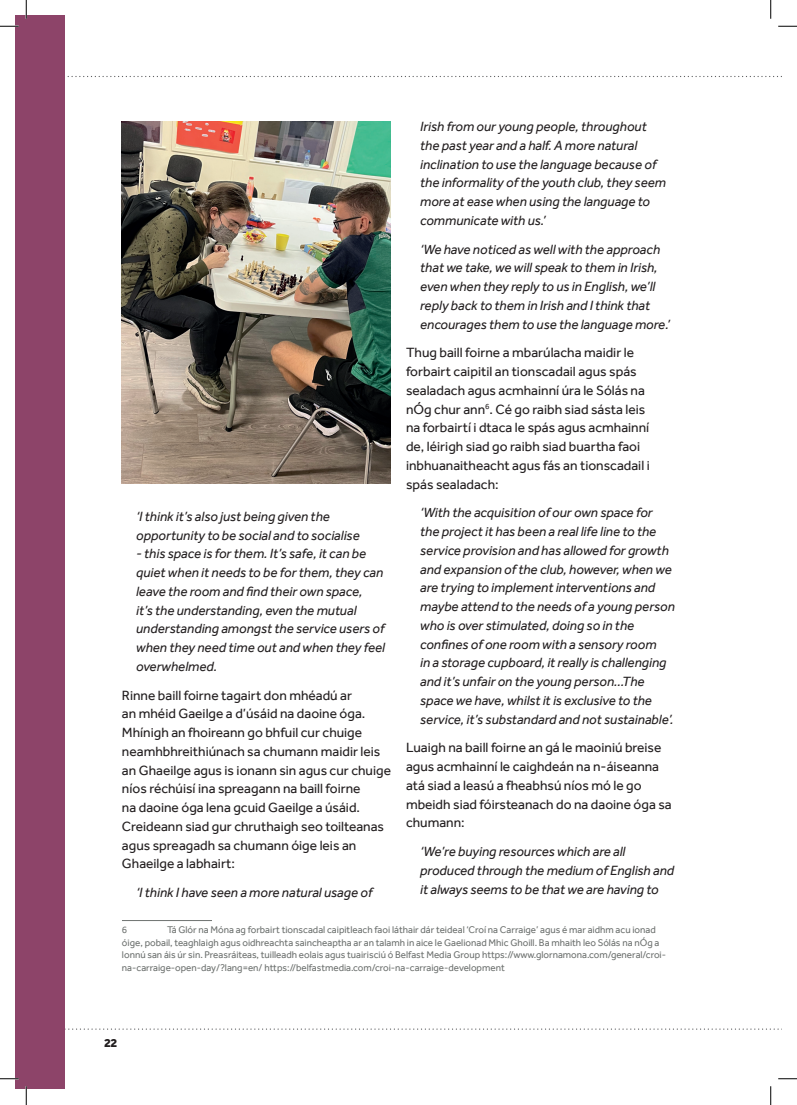
<style>
.page{position:relative;width:797px;height:1105px;background:#fff}
.page>*{position:absolute;margin:0;border:0;box-sizing:border-box;transform-origin:0 0}
.Body{font:italic 13.75px/18.8px "Effra";color:#231f20}
.Body-2{font:13.75px/18.8px "Effra";color:#231f20}
.t1{font:800 12.5px "Effra";color:#231f20}
.t2{font:10px/12.5px "Effra";color:#6e7270}
</style>
<div class="page">
<svg style="left:65px;top:1028px;width:714px;height:2px"></svg>
<svg style="left:67px;top:76px;width:714px;height:1px"></svg>
<div style="left:16px;top:16px;width:49px;height:1073px;background:#8d4469"></div>
<hr style="left:122px;top:920px;width:90px;height:1px;background:#6e7270">
<img style="left:122px;top:122px;width:269px;height:361px">
<svg style="left:0;top:25px;width:19px;height:2px"></svg>
<svg style="left:778px;top:25px;width:19px;height:2px"></svg>
<svg style="left:0;top:1078px;width:19px;height:1px"></svg>
<svg style="left:778px;top:1078px;width:19px;height:1px"></svg>
<svg style="left:25px;top:0;width:2px;height:19px"></svg>
<svg style="left:25px;top:1086px;width:2px;height:19px"></svg>
<svg style="left:770px;top:0;width:1px;height:19px"></svg>
<svg style="left:770px;top:1086px;width:1px;height:19px"></svg>
<p class="Body" style="left:420px;top:117px;width:247px">Irish from our young people, throughout the past year and a half. A more natural inclination to use the language because of the informality of the youth club, they seem more at ease when using the language to communicate with us.’</p>
<p class="Body" style="left:420px;top:239px;width:251px">‘We have noticed as well with the approach that we take, we will speak to them in Irish, even when they reply to us in English, we’ll reply back to them in Irish and I think that encourages them to use the language more.’</p>
<p class="Body-2" style="left:406px;top:343px;width:245px">Thug baill foirne a mbarúlacha maidir le forbairt caipitil an tionscadail agus spás sealadach agus acmhainní úra le Sólás na nÓg chur ann<sup>6</sup>. Cé go raibh siad sásta leis na forbairtí i dtaca le spás agus acmhainní de, léirigh siad go raibh siad buartha faoi inbhuanaitheacht agus fás an tionscadail i spás sealadach:</p>
<p class="Body" style="left:420px;top:503px;width:256px">‘With the acquisition of our own space for the project it has been a real life line to the service provision and has allowed for growth and expansion of the club, however, when we are trying to implement interventions and maybe attend to the needs of a young person who is over stimulated, doing so in the confines of one room with a sensory room<br>in a storage cupboard, it really is challenging and it’s unfair on the young person…The space we have, whilst it is exclusive to the service, it’s substandard and not sustainable’.</p>
<p class="Body-2" style="left:406px;top:738px;width:267px">Luaigh na baill foirne an gá le maoiniú breise agus acmhainní le caighdeán na n-áiseanna atá siad a leasú a fheabhsú níos mó le go mbeidh siad fóirsteanach do na daoine óga sa chumann:</p>
<p class="Body" style="left:420px;top:842px;width:255px">‘We’re buying resources which are all produced through the medium of English and it always seems to be that we are having to</p>
<p class="Body" style="left:136px;top:507px;width:225px">‘I think it’s also just being given the opportunity to be social and to socialise</p>
<p class="Body" style="left:136px;top:544px;width:250px">- this space is for them. It’s safe, it can be quiet when it needs to be for them, they can leave the room and find their own space,<br>it’s the understanding, even the mutual understanding amongst the service users of when they need time out and when they feel overwhelmed.</p>
<p class="Body-2" style="left:122px;top:685px;width:270px">Rinne baill foirne tagairt don mhéadú ar<br>an mhéid Gaeilge a d’úsáid na daoine óga.<br>Mhínigh an fhoireann go bhfuil cur chuige neamhbhreithiúnach sa chumann maidir leis an Ghaeilge agus is ionann sin agus cur chuige níos réchúisí ina spreagann na baill foirne<br>na daoine óga lena gcuid Gaeilge a úsáid.<br>Creideann siad gur chruthaigh seo toilteanas agus spreagadh sa chumann óige leis an Ghaeilge a labhairt:</p>
<p class="Body" style="left:136px;top:883px;width:238px">‘I think I have seen a more natural usage of</p>
<p class="t2" style="left:122px;top:923px;width:7px">6</p>
<p class="t2" style="left:122px;top:923px;width:545px;text-indent:45px">Tá Glór na Móna ag forbairt tionscadal caipitleach faoi láthair dár teideal ‘Croí na Carraige’ agus é mar aidhm acu ionad óige, pobail, teaghlaigh agus oidhreachta saincheaptha ar an talamh in aice le Gaelionad Mhic Ghoill. Ba mhaith leo Sólás na nÓg a lonnú san áis úr sin. Preasráiteas, tuilleadh eolais agus tuairisciú ó Belfast Media Group https://www.glornamona.com/general/croi&shy;na-carraige-open-day/?lang=en/ https://belfastmedia.com/croi-na-carraige-development</p>
<p class="t1" style="left:104px;top:1035px;width:15px">22</p>
</div>
